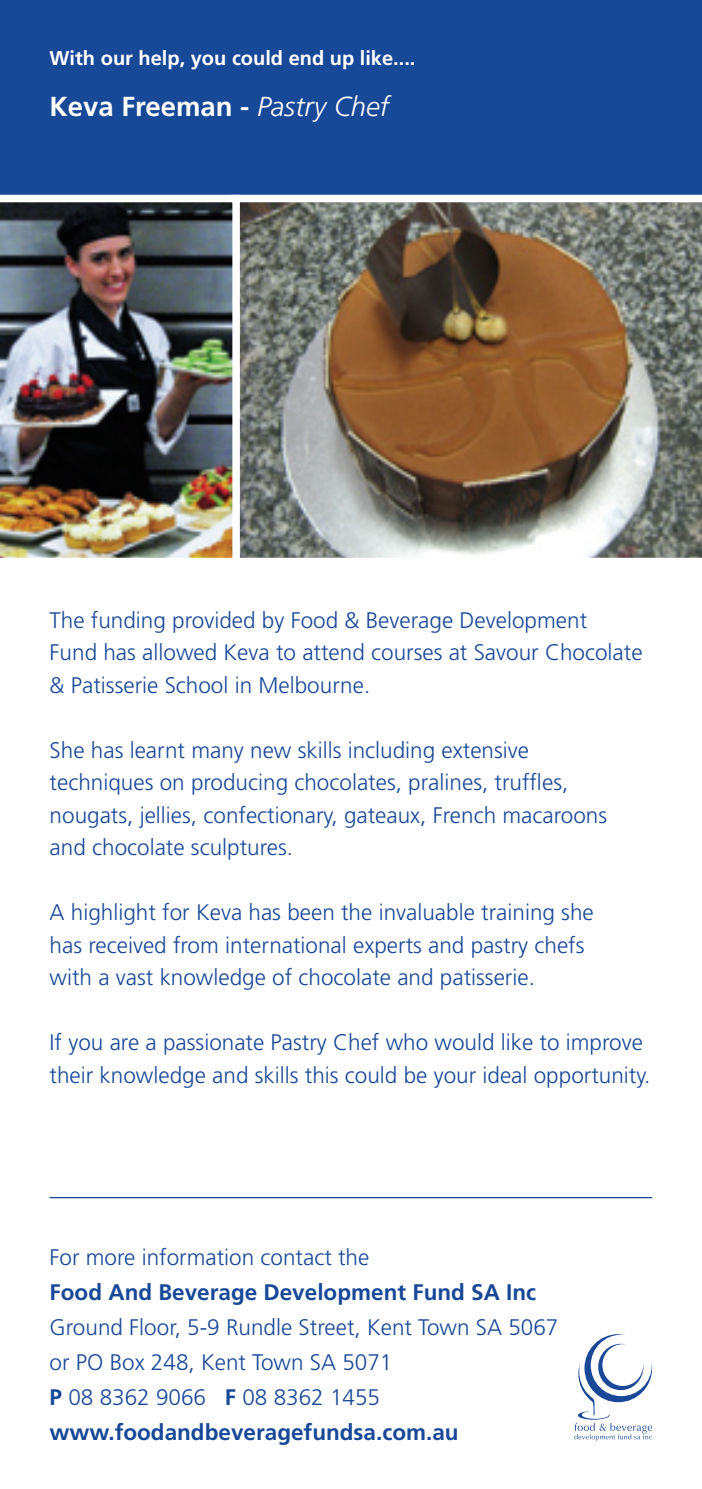
<style>
.page{position:relative;width:702px;height:1489px;background:#fff}
.page>*{position:absolute;margin:0;border:0;box-sizing:border-box;transform-origin:0 0}
.t1{font:700 27.5px "Frutiger";color:#fff}
.t2{font:300 22.5px/32.5px "Frutiger";color:#184898}
.t3{font:700 22.5px "Frutiger";color:#184898}
.t4{font:700 20px "Frutiger";color:#fff}
.s1{font-weight:300;font-style:italic}
.s2{font-weight:700}
</style>
<div class="page">
<div style="left:0;top:0;width:702px;height:258px;background:#184898"></div>
<svg style="left:240px;top:195px;width:462px;height:363px"></svg>
<img style="left:0;top:195px;width:240px;height:363px">
<hr style="left:50px;top:1196px;width:602px;height:2px;background:#184898">
<svg style="left:574px;top:1334px;width:78px;height:106px"></svg>
<p class="t4" style="left:50px;top:46px;width:367px">With our help, you could end up like....</p>
<p class="t1" style="left:50px;top:90px;width:341px">Keva Freeman - <span class="s1">Pastry Chef</span></p>
<p class="t2" style="left:50px;top:603px;width:594px">The funding provided by Food &amp; Beverage Development<br>Fund has allowed Keva to attend courses at Savour Chocolate &amp; Patisserie School in Melbourne.</p>
<p class="t2" style="left:50px;top:733px;width:559px">She has learnt many new skills including extensive techniques on producing chocolates, pralines, truffles, nougats, jellies, confectionary, gateaux, French macaroons and chocolate sculptures.</p>
<p class="t2" style="left:50px;top:896px;width:545px">A highlight for Keva has been the invaluable training she has received from international experts and pastry chefs with a vast knowledge of chocolate and patisserie.</p>
<p class="t2" style="left:50px;top:1026px;width:602px">If you are a passionate Pastry Chef who would like to improve their knowledge and skills this could be your ideal opportunity.</p>
<p class="t2" style="left:50px;top:1240px;width:321px">For more information contact the</p>
<p class="t3" style="left:50px;top:1278px;width:488px">Food And Beverage Development Fund SA Inc</p>
<p class="t2" style="left:50px;top:1309px;width:510px;line-height:35px">Ground Floor, 5-9 Rundle Street, Kent Town SA 5067 or PO Box 248, Kent Town SA 5071<br><span class="s2">P</span> 08 8362 9066 <span class="s2">F</span> 08 8362 1455 <span class="s2">www.foodandbeveragefundsa.com.au</span></p>
</div>
